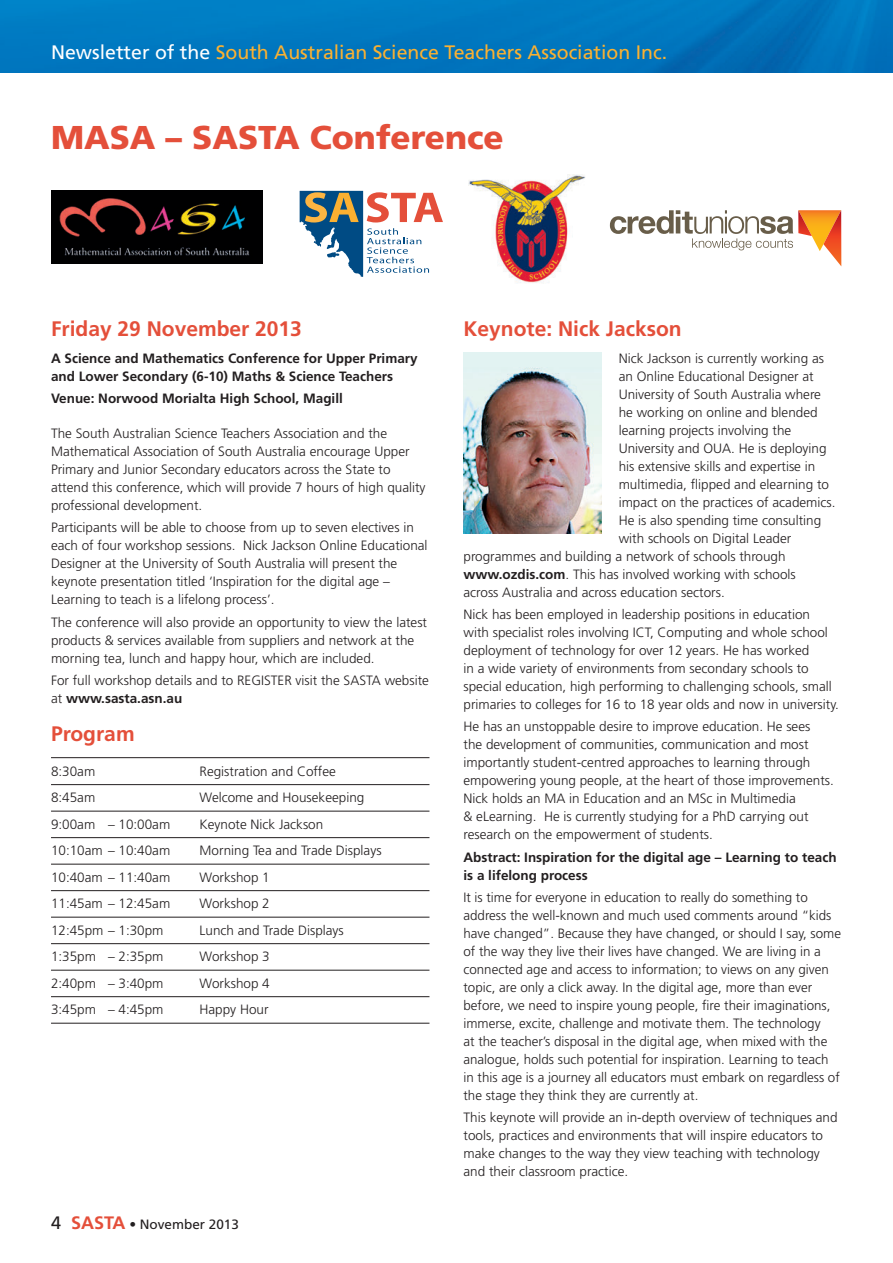
<style>
.page{position:relative;width:893px;height:1263px;background:#fff}
.page>*{position:absolute;margin:0;border:0;box-sizing:border-box;transform-origin:0 0}
.t1{font:900 33px "Frutiger";color:#e44f3a}
.t2{font:700 21px "Frutiger";color:#e44f3a}
.t3{font:19.5px "Frutiger";color:#fbb131}
.t4{font:300 13.5px/18px "Frutiger";color:#231f20}
.t5{font:700 13.5px/18px "Frutiger";color:#231f20}
.t6{font:13.5px "Frutiger";color:#231f20}
.s1{color:#fff}
.s2{font-weight:700}
.s3{font-size:18px}
.s4{font-weight:700;font-size:18px;color:#e44f3a}
</style>
<div class="page">
<img style="left:0;top:0;width:893px;height:72px">
<hr style="left:51px;top:757px;width:378px;height:1px;background:#231f20">
<hr style="left:51px;top:784px;width:378px;height:1px;background:#231f20">
<hr style="left:51px;top:811px;width:378px;height:1px;background:#231f20">
<hr style="left:51px;top:837px;width:378px;height:1px;background:#231f20">
<hr style="left:51px;top:864px;width:378px;height:1px;background:#231f20">
<hr style="left:51px;top:890px;width:378px;height:1px;background:#231f20">
<hr style="left:51px;top:917px;width:378px;height:1px;background:#231f20">
<hr style="left:51px;top:943px;width:378px;height:1px;background:#231f20">
<hr style="left:51px;top:970px;width:378px;height:1px;background:#231f20">
<hr style="left:51px;top:996px;width:378px;height:1px;background:#231f20">
<hr style="left:51px;top:1023px;width:378px;height:1px;background:#231f20">
<img style="left:469px;top:174px;width:116px;height:109px">
<svg style="left:300px;top:191px;width:143px;height:86px"></svg>
<img style="left:51px;top:191px;width:211px;height:73px">
<svg style="left:610px;top:210px;width:231px;height:56px"></svg>
<img style="left:463px;top:352px;width:139px;height:181px">
<h3 class="t3" style="left:51px;top:41px;width:618px"><span class="s1">Newsletter of the</span> South Australian Science Teachers Association Inc.</h3>
<h1 class="t1" style="left:51px;top:118px;width:454px">MASA – SASTA Conference</h1>
<h2 class="t2" style="left:51px;top:317px;width:252px">Friday 29 November 2013</h2>
<p class="t5" style="left:51px;top:349px;width:368px">A Science and Mathematics Conference for Upper Primary and Lower Secondary (6-10) Maths &amp; Science Teachers</p>
<p class="t5" style="left:51px;top:389px;width:293px">Venue: Norwood Morialta High School, Magill</p>
<p class="t4" style="left:51px;top:425px;width:376px">The South Australian Science Teachers Association and the Mathematical Association of South Australia encourage Upper Primary and Junior Secondary educators across the State to attend this conference, which will provide 7 hours of high quality professional development.</p>
<p class="t4" style="left:51px;top:519px;width:378px">Participants will be able to choose from up to seven electives in each of four workshop sessions. Nick Jackson Online Educational Designer at the University of South Australia will present the keynote presentation titled ‘Inspiration for the digital age – Learning to teach is a lifelong process’.</p>
<p class="t4" style="left:51px;top:613px;width:378px">The conference will also provide an opportunity to view the latest products &amp; services available from suppliers and network at the morning tea, lunch and happy hour, which are included.</p>
<p class="t4" style="left:51px;top:671px;width:379px">For full workshop details and to REGISTER visit the SASTA website at <span class="s2">www.sasta.asn.au</span></p>
<h2 class="t2" style="left:51px;top:721px;width:85px">Program</h2>
<p class="t4" style="left:51px;top:762px;width:46px">8:30am</p>
<p class="t4" style="left:200px;top:762px;width:138px">Registration and Coffee</p>
<p class="t4" style="left:51px;top:789px;width:46px">8:45am</p>
<p class="t4" style="left:200px;top:789px;width:166px">Welcome and Housekeeping</p>
<p class="t4" style="left:51px;top:815px;width:121px">9:00am – 10:00am</p>
<p class="t4" style="left:200px;top:815px;width:125px">Keynote Nick Jackson</p>
<p class="t4" style="left:51px;top:842px;width:121px">10:10am – 10:40am</p>
<p class="t4" style="left:200px;top:842px;width:184px">Morning Tea and Trade Displays</p>
<p class="t4" style="left:51px;top:868px;width:121px">10:40am – 11:40am</p>
<p class="t4" style="left:200px;top:868px;width:72px">Workshop 1</p>
<p class="t4" style="left:51px;top:895px;width:121px">11:45am – 12:45am</p>
<p class="t4" style="left:200px;top:895px;width:72px">Workshop 2</p>
<p class="t4" style="left:51px;top:921px;width:114px">12:45pm – 1:30pm</p>
<p class="t4" style="left:200px;top:921px;width:146px">Lunch and Trade Displays</p>
<p class="t4" style="left:51px;top:948px;width:114px">1:35pm – 2:35pm</p>
<p class="t4" style="left:200px;top:948px;width:72px">Workshop 3</p>
<p class="t4" style="left:51px;top:974px;width:114px">2:40pm – 3:40pm</p>
<p class="t4" style="left:200px;top:974px;width:72px">Workshop 4</p>
<p class="t4" style="left:51px;top:1001px;width:114px">3:45pm – 4:45pm</p>
<p class="t4" style="left:200px;top:1001px;width:71px">Happy Hour</p>
<p class="t6" style="left:51px;top:1216px;width:189px"><span class="s3">4</span> <span class="s4">SASTA</span> • November 2013</p>
<h2 class="t2" style="left:463px;top:317px;width:220px">Keynote: Nick Jackson</h2>
<p class="t4" style="left:619px;top:349px;width:207px">Nick Jackson is currently working as</p>
<p class="t4" style="left:619px;top:367px;width:197px">an Online Educational Designer at</p>
<p class="t4" style="left:619px;top:385px;width:204px">University of South Australia where</p>
<p class="t4" style="left:619px;top:403px;width:200px">he working on online and blended</p>
<p class="t4" style="left:619px;top:421px;width:174px">learning projects involving the</p>
<p class="t4" style="left:619px;top:439px;width:209px">University and OUA. He is deploying</p>
<p class="t4" style="left:619px;top:457px;width:198px">his extensive skills and expertise in</p>
<p class="t4" style="left:619px;top:475px;width:212px">multimedia, flipped and elearning to</p>
<p class="t4" style="left:619px;top:493px;width:218px">impact on the practices of academics.</p>
<p class="t4" style="left:619px;top:511px;width:204px">He is also spending time consulting</p>
<p class="t4" style="left:619px;top:529px;width:174px">with schools on Digital Leader</p>
<p class="t4" style="left:463px;top:547px;width:324px">programmes and building a network of schools through</p>
<p class="t4" style="left:463px;top:565px;width:334px"><span class="s2">www.ozdis.com</span>. This has involved working with schools</p>
<p class="t4" style="left:463px;top:583px;width:263px">across Australia and across education sectors.</p>
<p class="t4" style="left:463px;top:606px;width:377px">Nick has been employed in leadership positions in education with specialist roles involving ICT, Computing and whole school deployment of technology for over 12 years. He has worked<br>in a wide variety of environments from secondary schools to special education, high performing to challenging schools, small primaries to colleges for 16 to 18 year olds and now in university.</p>
<p class="t4" style="left:463px;top:718px;width:372px">He has an unstoppable desire to improve education. He sees<br>the development of communities, communication and most importantly student-centred approaches to learning through empowering young people, at the heart of those improvements.<br>Nick holds an MA in Education and an MSc in Multimedia<br>&amp; eLearning. He is currently studying for a PhD carrying out research on the empowerment of students.</p>
<p class="t5" style="left:463px;top:848px;width:375px">Abstract: Inspiration for the digital age – Learning to teach is a lifelong process</p>
<p class="t4" style="left:463px;top:888px;width:379px">It is time for everyone in education to really do something to address the well-known and much used comments around “kids have changed”. Because they have changed, or should I say, some of the way they live their lives have changed. We are living in a connected age and access to information; to views on any given topic, are only a click away. In the digital age, more than ever before, we need to inspire young people, fire their imaginations, immerse, excite, challenge and motivate them. The technology<br>at the teacher’s disposal in the digital age, when mixed with the analogue, holds such potential for inspiration. Learning to teach in this age is a journey all educators must embark on regardless of the stage they think they are currently at.</p>
<p class="t4" style="left:463px;top:1109px;width:376px">This keynote will provide an in-depth overview of techniques and tools, practices and environments that will inspire educators to make changes to the way they view teaching with technology and their classroom practice.</p>
</div>
